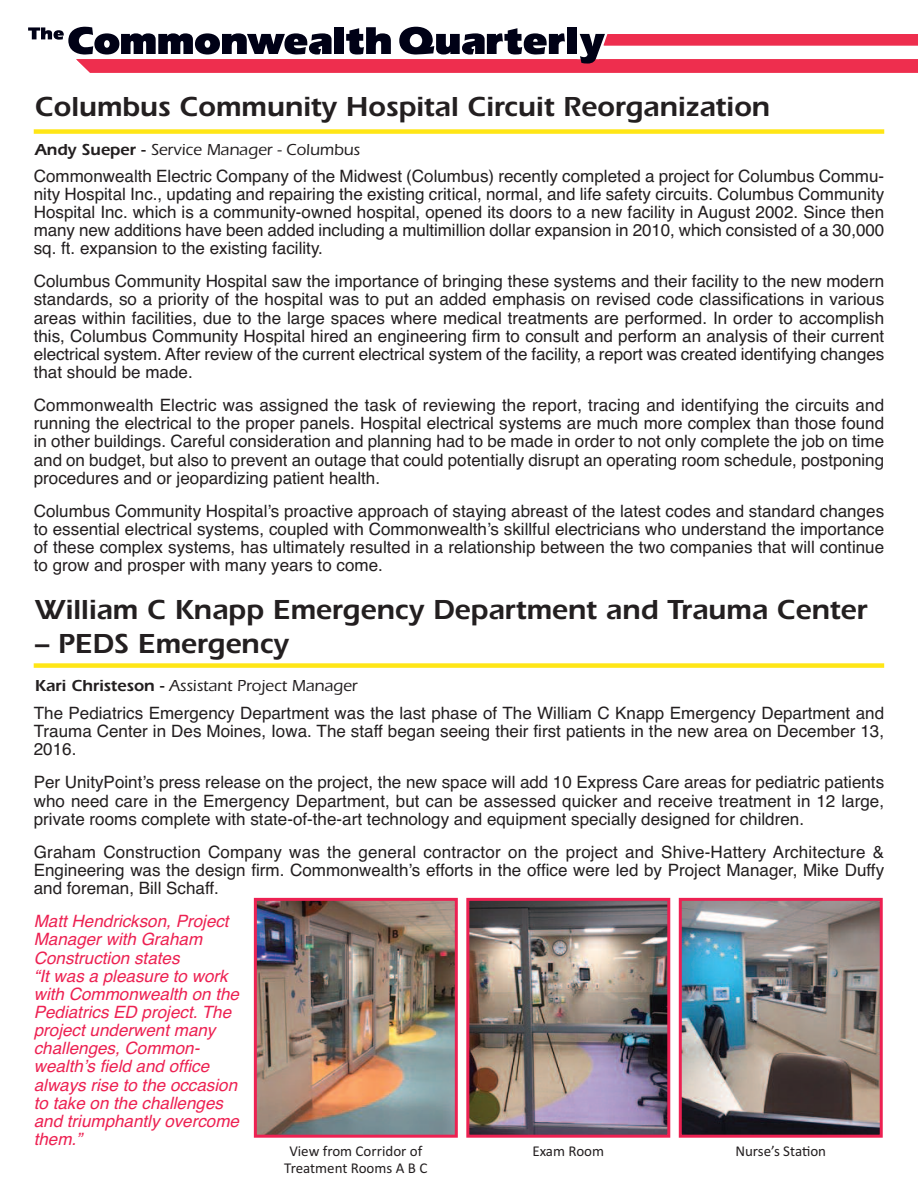
<style>
.page{position:relative;width:918px;height:1188px;background:#fff}
.page>*{position:absolute;margin:0;border:0;box-sizing:border-box;transform-origin:0 0}
.t1{font:600 28.5px "Itc Eras";color:#231f20}
.t2{font:17.1px/18.1px "Helvetica";color:#231f20;text-align:justify}
.t3{font:italic 17.1px/18.1px "Helvetica";color:#ed2152}
.t4{font:500 16.5px "Itc Eras";color:#231f20}
.t5{font:15px/16.5px "Calibri";color:#231f20;text-align:center}
.s1{font-weight:600}
</style>
<div class="page">
<svg style="left:28px;top:27px;width:890px;height:46px"></svg>
<div style="left:34px;top:129px;width:850px;height:5px;background:#ffe616"></div>
<div style="left:34px;top:663px;width:850px;height:5px;background:#ffe616"></div>
<img style="left:470px;top:902px;width:196px;height:232px">
<div style="left:466px;top:898px;width:204px;height:240px;border:3px solid #ed2152"></div>
<img style="left:683px;top:902px;width:196px;height:232px">
<div style="left:679px;top:898px;width:204px;height:240px;border:3px solid #ed2152"></div>
<img style="left:258px;top:902px;width:196px;height:232px">
<div style="left:254px;top:898px;width:204px;height:240px;border:3px solid #ed2152"></div>
<h1 class="t1" style="left:35px;top:97px;width:737px">Columbus Community Hospital Circuit Reorganization</h1>
<p class="t4" style="left:35px;top:144px;width:326px"><span class="s1">Andy Sueper -</span> Service Manager - Columbus</p>
<p class="t2" style="left:34px;top:167px;width:852px">Commonwealth Electric Company of the Midwest (Columbus) recently completed a project for Columbus Commu&shy;nity Hospital Inc., updating and repairing the existing critical, normal, and life safety circuits. Columbus Community Hospital Inc. which is a community-owned hospital, opened its doors to a new facility in August 2002. Since then many new additions have been added including a multimillion dollar expansion in 2010, which consisted of a 30,000 sq. ft. expansion to the existing facility.</p>
<p class="t2" style="left:34px;top:272px;width:852px">Columbus Community Hospital saw the importance of bringing these systems and their facility to the new modern standards, so a priority of the hospital was to put an added emphasis on revised code classifications in various areas within facilities, due to the large spaces where medical treatments are performed. In order to accomplish this, Columbus Community Hospital hired an engineering firm to consult and perform an analysis of their current electrical system. After review of the current electrical system of the facility, a report was created identifying changes that should be made.</p>
<p class="t2" style="left:34px;top:396px;width:852px">Commonwealth Electric was assigned the task of reviewing the report, tracing and identifying the circuits and running the electrical to the proper panels. Hospital electrical systems are much more complex than those found in other buildings. Careful consideration and planning had to be made in order to not only complete the job on time and on budget, but also to prevent an outage that could potentially disrupt an operating room schedule, postponing procedures and or jeopardizing patient health.</p>
<p class="t2" style="left:34px;top:502px;width:852px">Columbus Community Hospital’s proactive approach of staying abreast of the latest codes and standard changes to essential electrical systems, coupled with Commonwealth’s skillful electricians who understand the importance of these complex systems, has ultimately resulted in a relationship between the two companies that will continue to grow and prosper with many years to come.</p>
<h1 class="t1" style="left:35px;top:600px;width:834px">William C Knapp Emergency Department and Trauma Center</h1>
<h1 class="t1" style="left:35px;top:634px;width:256px">– PEDS Emergency</h1>
<p class="t4" style="left:35px;top:680px;width:324px"><span class="s1">Kari Christeson -</span> Assistant Project Manager</p>
<p class="t2" style="left:34px;top:704px;width:852px">The Pediatrics Emergency Department was the last phase of The William C Knapp Emergency Department and Trauma Center in Des Moines, Iowa. The staff began seeing their first patients in the new area on December 13, 2016.</p>
<p class="t2" style="left:34px;top:773px;width:852px">Per UnityPoint’s press release on the project, the new space will add 10 Express Care areas for pediatric patients who need care in the Emergency Department, but can be assessed quicker and receive treatment in 12 large, private rooms complete with state-of-the-art technology and equipment specially designed for children.</p>
<p class="t2" style="left:34px;top:843px;width:852px">Graham Construction Company was the general contractor on the project and Shive-Hattery Architecture &amp; Engineering was the design firm. Commonwealth’s efforts in the office were led by Project Manager, Mike Duffy and foreman, Bill Schaff.</p>
<p class="t3" style="left:34px;top:912px;width:207px">Matt Hendrickson, Project<br>Manager with Graham<br>Construction states<br>“It was a pleasure to work with Commonwealth on the<br>Pediatrics ED project. The project underwent many challenges, Common&shy;wealth’s field and office always rise to the occasion to take on the challenges and triumphantly overcome them.”</p>
<p class="t5" style="left:284px;top:1143px;width:145px">View from Corridor of<br>Treatment Rooms A B C</p>
<p class="t5" style="left:532px;top:1143px;width:73px">Exam Room</p>
<p class="t5" style="left:735px;top:1143px;width:92px">Nurse’s Station</p>
</div>
